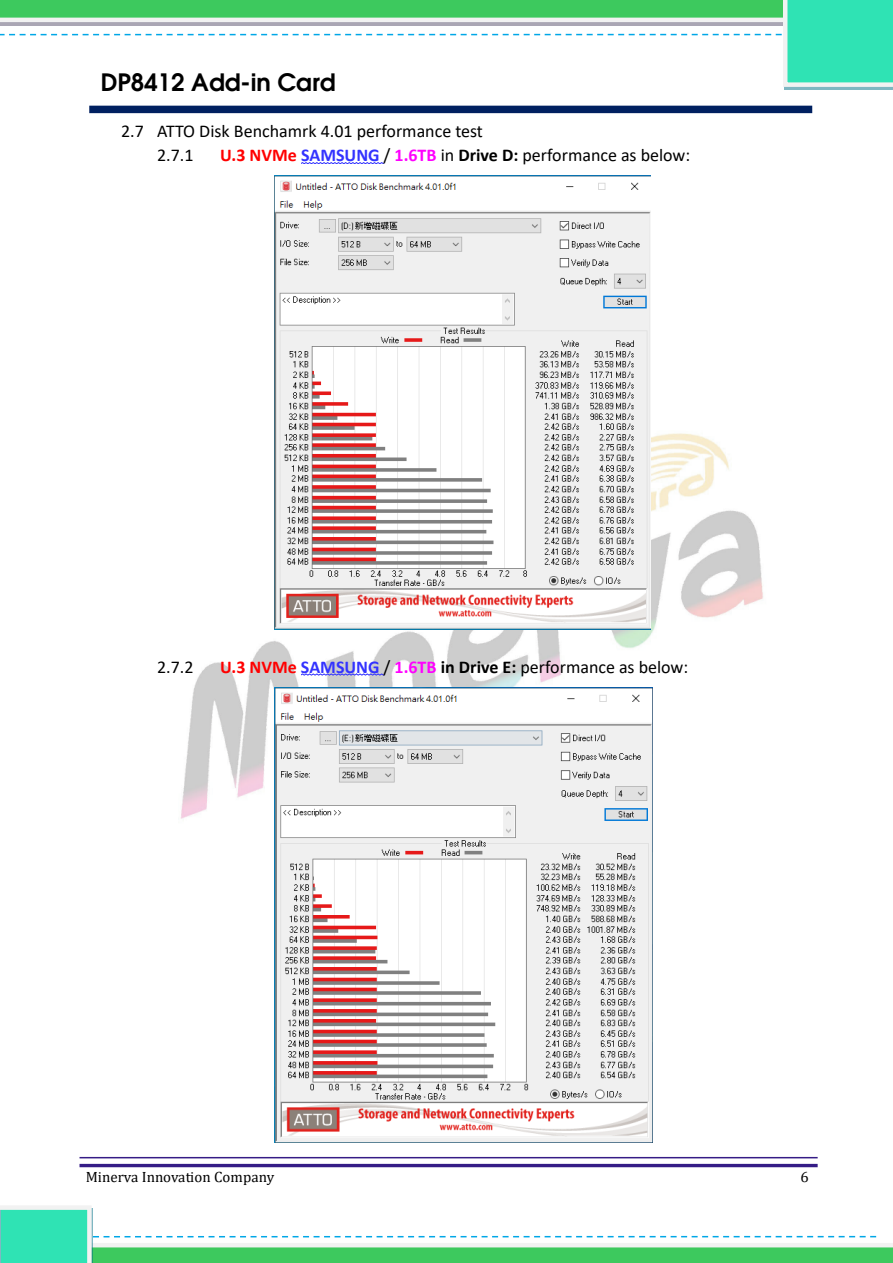
<style>
.page{position:relative;width:893px;height:1263px;background:#fff}
.page>*{position:absolute;margin:0;border:0;box-sizing:border-box;transform-origin:0 0}
.t1{font:600 24px "Avant Garde";color:#000}
.t2{font:18px/24px "Calibri";color:#000}
.t3{font:15px "Cambria";color:#000}
.s1{font-weight:700;color:#f00}
.s2{font-weight:700;color:#33f}
.s3{font-weight:700;color:#f0f}
.s4{font-weight:700}
</style>
<div class="page">
<div style="left:89px;top:106px;width:723px;height:7px;background:#002060"></div>
<img style="left:181px;top:189px;width:582px;height:893px">
<hr style="left:80px;top:1164px;width:738px;height:3px;background:#351c86">
<hr style="left:80px;top:1157px;width:738px;height:1px;background:#351c86">
<svg style="left:1px;top:1206px;width:892px;height:57px"></svg>
<div style="left:784px;top:0;width:109px;height:90px;background:#7fb7c2"></div>
<svg style="left:1px;top:0;width:892px;height:87px"></svg>
<svg style="left:301px;top:163px;width:83px;height:1px"></svg>
<svg style="left:301px;top:674px;width:83px;height:1px"></svg>
<img style="left:275px;top:175px;width:375px;height:455px">
<img style="left:275px;top:688px;width:377px;height:454px">
<h1 class="t1" style="left:101px;top:67px;width:236px">DP8412 Add-in Card</h1>
<p class="t2" style="left:157px;top:119px;width:327px;text-indent:-36px">2.7 ATTO Disk Benchamrk 4.01 performance test<br>2.7.1</p>
<p class="t2" style="left:220px;top:143px;width:472px"><span class="s1">U.3 NVMe</span> <span class="s2">SAMSUNG</span> / <span class="s3">1.6TB</span> in <span class="s4">Drive D:</span> performance as below:</p>
<p class="t2" style="left:157px;top:654px;width:38px">2.7.2</p>
<p class="t2" style="left:220px;top:654px;width:470px"><span class="s1">U.3 NVMe</span> <span class="s2">SAMSUNG</span> / <span class="s3">1.6TB</span> <span class="s4">in Drive E:</span> performance as below:</p>
<p class="t3" style="left:86px;top:1168px;width:190px">Minerva Innovation Company</p>
<p class="t3" style="left:800px;top:1168px;width:10px">6</p>
</div>
